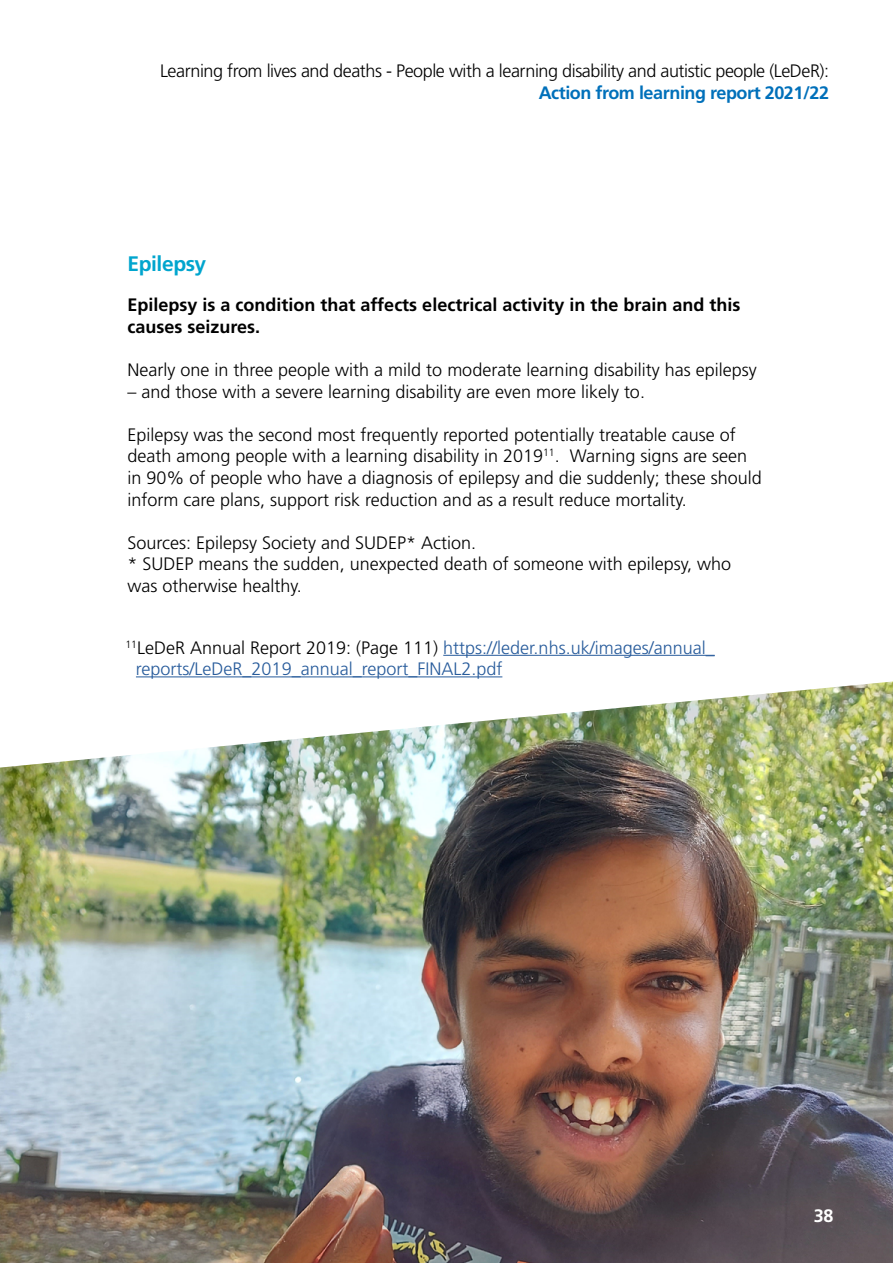
<style>
.page{position:relative;width:893px;height:1263px;background:#fff}
.page>*{position:absolute;margin:0;border:0;box-sizing:border-box;transform-origin:0 0}
.t1{font:700 21px "Frutiger LT Std";letter-spacing:-.02em;color:#00a5ce}
.t2{font:300 18px/21.6px "Frutiger LT Std";color:#000}
.t3{font:300 18px/21.6px "Frutiger LT Std";color:#275b9b}
.t4{font:300 18px "Frutiger LT Std";letter-spacing:-.025em;color:#000}
.t5{font:700 18px/21.6px "Frutiger LT Std";color:#000}
.t6{font:700 18px "Frutiger LT Std";letter-spacing:-.025em;color:#0070ba}
.t7{font:700 18px "Frutiger LT Std";color:#fff}
.s1{color:#000}
</style>
<div class="page">
<img style="left:0;top:681px;width:893px;height:582px">
<hr style="left:443px;top:655px;width:272px;height:1px;background:#275b9b">
<hr style="left:136px;top:676px;width:366px;height:1px;background:#275b9b">
<p class="t4" style="left:160px;top:61px;width:671px">Learning from lives and deaths - People with a learning disability and autistic people (LeDeR):</p>
<p class="t6" style="left:539px;top:82px;width:292px">Action from learning report 2021/22</p>
<p class="t1" style="left:128px;top:251px;width:80px">Epilepsy</p>
<p class="t5" style="left:128px;top:294px;width:614px">Epilepsy is a condition that affects electrical activity in the brain and this causes seizures.</p>
<p class="t2" style="left:128px;top:359px;width:631px">Nearly one in three people with a mild to moderate learning disability has epilepsy</p>
<p class="t2" style="left:128px;top:381px;width:519px">– and those with a severe learning disability are even more likely to.</p>
<p class="t2" style="left:128px;top:424px;width:636px">Epilepsy was the second most frequently reported potentially treatable cause of death among people with a learning disability in 2019<sup>11</sup>. Warning signs are seen in 90% of people who have a diagnosis of epilepsy and die suddenly; these should inform care plans, support risk reduction and as a result reduce mortality.</p>
<p class="t2" style="left:128px;top:532px;width:350px">Sources: Epilepsy Society and SUDEP* Action.</p>
<p class="t2" style="left:128px;top:554px;width:605px">* SUDEP means the sudden, unexpected death of someone with epilepsy, who was otherwise healthy.</p>
<p class="t3" style="left:136px;top:637px;width:580px;text-indent:-10px"><sup>11</sup><span class="s1">LeDeR Annual Report 2019: (Page 111)</span> https://leder.nhs.uk/images/annual_ reports/LeDeR_2019_annual_report_FINAL2.pdf</p>
<p class="t7" style="left:814px;top:1206px;width:21px">38</p>
</div>
